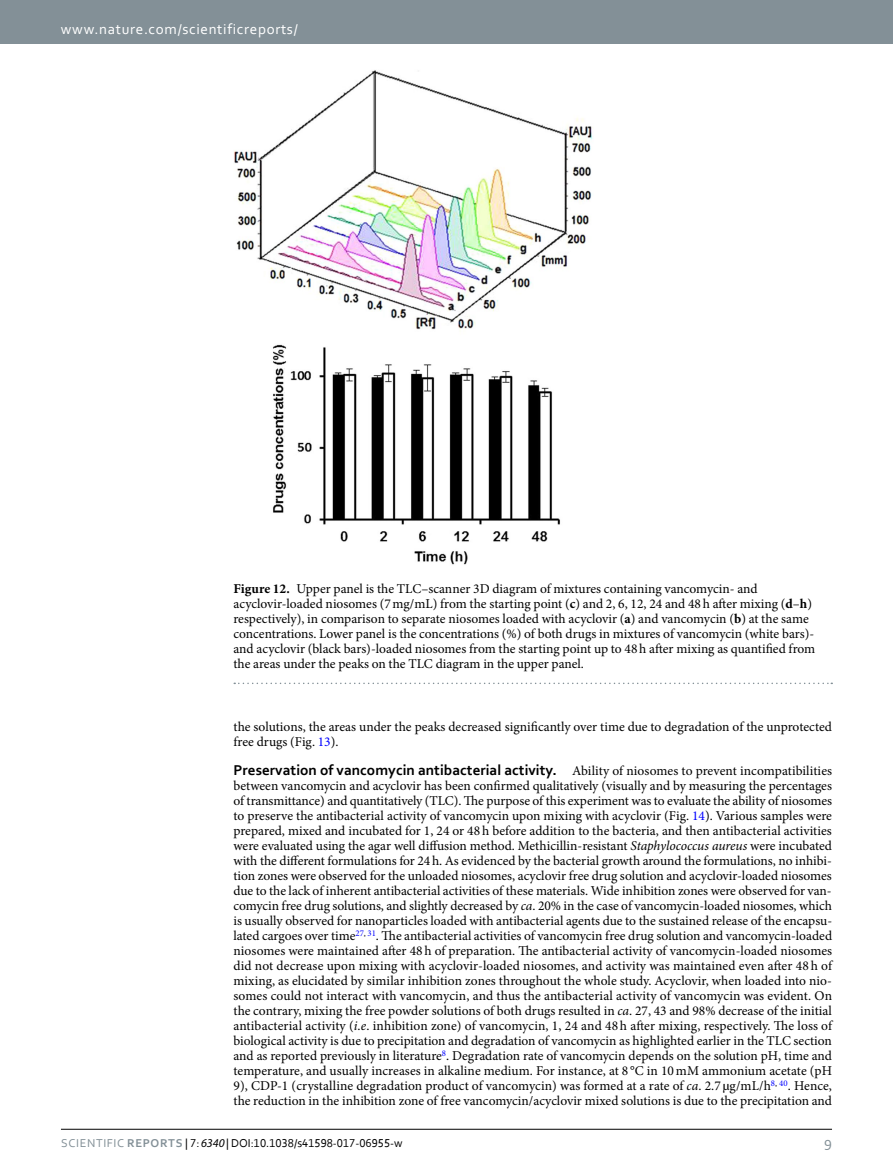
<style>
.page{position:relative;width:893px;height:1174px;background:#fff}
.page>*{position:absolute;margin:0;border:0;box-sizing:border-box;transform-origin:0 0}
.t1{font:15px "Corbel Bold 2";letter-spacing:.005em;color:#000}
.t2{font:15px "Corbel 2";letter-spacing:.045em;color:#fff}
.t3{font:15px "Corbel 2";color:#839097}
.t4{font:13.5px/15px "Minion Pro";color:#000}
.t5{font:12px "Corbel";color:#000}
.s1{font-weight:700}
.s2{color:#00f}
.s3{font-family:"Minion Pro";font-size:13.5px}
.s4{font-style:italic}
.s5{font-family:"STIX General"}
.s6{font-family:"Corbel 2";color:#839097}
.s7{font-family:"Corbel Bold 2";color:#839097}
.s8{font-family:"Myriad Pro";font-style:italic}
</style>
<div class="page">
<div style="left:0;top:0;width:893px;height:43px;background:#839097"></div>
<hr style="left:61px;top:1129px;width:771px;height:1px;background:#000">
<img style="left:234px;top:70px;width:359px;height:495px">
<svg style="left:234px;top:682px;width:598px;height:2px"></svg>
<p class="t2" style="left:61px;top:19px;width:238px">www.nature.com/scientificreports/</p>
<p class="t4" style="left:233px;top:581px;width:583px"><span class="s1">Figure 12.</span> Upper panel is the TLC–scanner 3D diagram of mixtures containing vancomycin- and acyclovir-loaded niosomes (7mg/mL) from the starting point (<span class="s1">c</span>) and 2, 6, 12, 24 and 48h after mixing (<span class="s1">d</span>–<span class="s1">h</span>) respectively), in comparison to separate niosomes loaded with acyclovir (<span class="s1">a</span>) and vancomycin (<span class="s1">b</span>) at the same concentrations. Lower panel is the concentrations (%) of both drugs in mixtures of vancomycin (white bars)- and acyclovir (black bars)-loaded niosomes from the starting point up to 48h after mixing as quantified from the areas under the peaks on the TLC diagram in the upper panel.</p>
<p class="t4" style="left:233px;top:719px;width:600px">the solutions, the areas under the peaks decreased significantly over time due to degradation of the unprotected free drugs (Fig. <span class="s2">13</span>).</p>
<p class="t1" style="left:233px;top:761px;width:600px">Preservation of vancomycin antibacterial activity. <span class="s3">Ability of niosomes to prevent incompatibilities</span></p>
<p class="t4" style="left:233px;top:778px;width:600px;text-align:justify">between vancomycin and acyclovir has been confirmed qualitatively (visually and by measuring the percentages of transmittance) and quantitatively (TLC). The purpose of this experiment was to evaluate the ability of niosomes to preserve the antibacterial activity of vancomycin upon mixing with acyclovir (Fig. <span class="s2">14</span>). Various samples were prepared, mixed and incubated for 1, 24 or 48 h before addition to the bacteria, and then antibacterial activities were evaluated using the agar well diffusion method. Methicillin-resistant <span class="s4">Staphylococcus aureus</span> were incubated with the different formulations for 24h. As evidenced by the bacterial growth around the formulations, no inhibi&shy;tion zones were observed for the unloaded niosomes, acyclovir free drug solution and acyclovir-loaded niosomes due to the lack of inherent antibacterial activities of these materials. Wide inhibition zones were observed for van&shy;comycin free drug solutions, and slightly decreased by <span class="s4">ca</span>. 20% in the case of vancomycin-loaded niosomes, which is usually observed for nanoparticles loaded with antibacterial agents due to the sustained release of the encapsu&shy;lated cargoes over time<sup>27</sup><sup>,</sup> <sup>31</sup>. The antibacterial activities of vancomycin free drug solution and vancomycin-loaded niosomes were maintained after 48h of preparation. The antibacterial activity of vancomycin-loaded niosomes did not decrease upon mixing with acyclovir-loaded niosomes, and activity was maintained even after 48 h of mixing, as elucidated by similar inhibition zones throughout the whole study. Acyclovir, when loaded into nio&shy;somes could not interact with vancomycin, and thus the antibacterial activity of vancomycin was evident. On the contrary, mixing the free powder solutions of both drugs resulted in <span class="s4">ca</span>. 27, 43 and 98% decrease of the initial antibacterial activity (<span class="s4">i</span>.<span class="s4">e</span>. inhibition zone) of vancomycin, 1, 24 and 48 h after mixing, respectively. The loss of biological activity is due to precipitation and degradation of vancomycin as highlighted earlier in the TLC section and as reported previously in literature<sup>8</sup>. Degradation rate of vancomycin depends on the solution pH, time and temperature, and usually increases in alkaline medium. For instance, at 8 °C in 10mM ammonium acetate (pH 9), CDP-1 (crystalline degradation product of vancomycin) was formed at a rate of <span class="s4">ca</span>. 2.7 <span class="s5">µ</span>g/mL/h<sup>8</sup><sup>,</sup> <sup>40</sup>. Hence, the reduction in the inhibition zone of free vancomycin/acyclovir mixed solutions is due to the precipitation and</p>
<p class="t5" style="left:61px;top:1135px;width:343px"><span class="s6">Scientific</span> <span class="s7">REPOrTS</span> | 7: <span class="s8">6340</span> | DOI:10.1038/s41598-017-06955-w</p>
<p class="t3" style="left:824px;top:1132px;width:9px">9</p>
</div>
